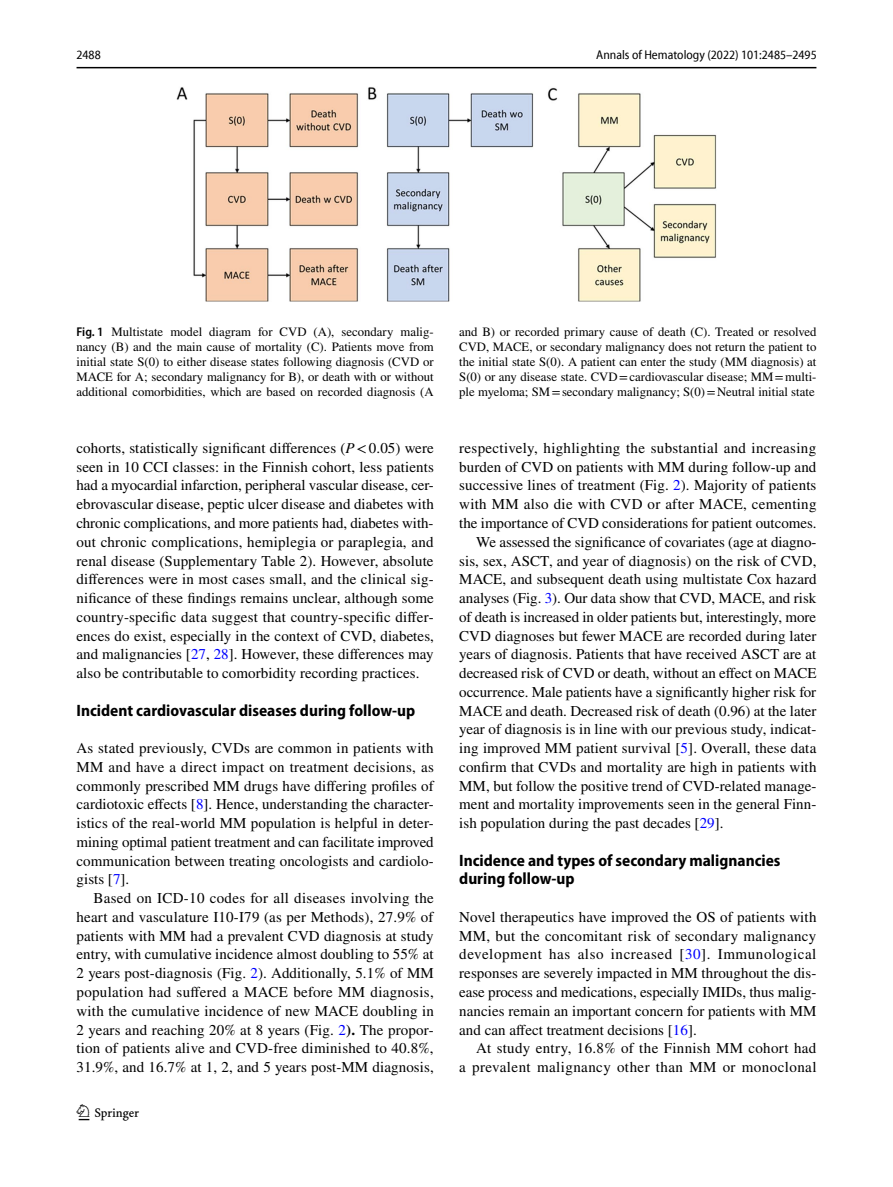
<style>
.page{position:relative;width:893px;height:1187px;background:#fff}
.page>*{position:absolute;margin:0;border:0;box-sizing:border-box;transform-origin:0 0}
.t1{font:22.5px "Springnew Regular 2";color:#000}
.t2{font:700 semi-condensed 16.5px/18.8px "Myriad Pro";color:#000}
.t3{font:15px/18.8px "STIX";letter-spacing:.005em;color:#000;text-align:justify}
.t4{font:15px/18.8px "STIX";letter-spacing:.03em;color:#000;text-align:right}
.t5{font:12.75px/15px "STIX";color:#000;text-align:justify}
.t6{font:semi-condensed 12.75px "Myriad Pro Unic";color:#000}
.s1{font-family:"Myriad Pro";font-weight:600;font-stretch:semi-condensed}
.s2{font-style:italic}
.s3{color:#00f}
.s4{font-weight:700}
</style>
<div class="page">
<hr style="left:77px;top:67px;width:739px;height:1px;background:#000">
<img style="left:176px;top:87px;width:540px;height:214px">
<p class="t6" style="left:77px;top:50px;width:26px">2488</p>
<p class="t6" style="left:596px;top:50px;width:222px">Annals of Hematology (2022) 101:2485–2495</p>
<p class="t5" style="left:77px;top:325px;width:359px"><span class="s1">Fig. 1</span> Multistate model diagram for CVD (A), secondary malig&shy;nancy (B) and the main cause of mortality (C). Patients move from initial state S(0) to either disease states following diagnosis (CVD or MACE for A; secondary malignancy for B), or death with or without additional comorbidities, which are based on recorded diagnosis (A</p>
<p class="t5" style="left:459px;top:325px;width:359px">and B) or recorded primary cause of death (C). Treated or resolved CVD, MACE, or secondary malignancy does not return the patient to the initial state S(0). A patient can enter the study (MM diagnosis) at S(0) or any disease state. CVD=cardiovascular disease; MM=multi&shy;ple myeloma; SM=secondary malignancy; S(0)=Neutral initial state</p>
<p class="t3" style="left:77px;top:439px;width:359px">cohorts, statistically significant differences (<span class="s2">P</span>&lt;0.05) were seen in 10 CCI classes: in the Finnish cohort, less patients had a myocardial infarction, peripheral vascular disease, cer&shy;ebrovascular disease, peptic ulcer disease and diabetes with chronic complications, and more patients had, diabetes with&shy;out chronic complications, hemiplegia or paraplegia, and renal disease (Supplementary Table 2). However, absolute differences were in most cases small, and the clinical sig&shy;nificance of these findings remains unclear, although some country-specific data suggest that country-specific differ&shy;ences do exist, especially in the context of CVD, diabetes, and malignancies [<span class="s3">27</span>, <span class="s3">28</span>]. However, these differences may also be contributable to comorbidity recording practices.</p>
<p class="t2" style="left:77px;top:700px;width:340px">Incident cardiovascular diseases during follow‑up</p>
<p class="t3" style="left:77px;top:739px;width:359px">As stated previously, CVDs are common in patients with MM and have a direct impact on treatment decisions, as commonly prescribed MM drugs have differing profiles of cardiotoxic effects [<span class="s3">8</span>]. Hence, understanding the character&shy;istics of the real-world MM population is helpful in deter&shy;mining optimal patient treatment and can facilitate improved communication between treating oncologists and cardiolo&shy;gists [<span class="s3">7</span>].</p>
<p class="t3" style="left:77px;top:889px;width:359px;text-indent:17px">Based on ICD-10 codes for all diseases involving the heart and vasculature I10-I79 (as per Methods), 27.9% of patients with MM had a prevalent CVD diagnosis at study entry, with cumulative incidence almost doubling to 55% at 2 years post-diagnosis (Fig. <span class="s3">2</span>). Additionally, 5.1% of MM population had suffered a MACE before MM diagnosis, with the cumulative incidence of new MACE doubling in 2 years and reaching 20% at 8 years (Fig. <span class="s3">2</span><span class="s4">).</span> The propor&shy;tion of patients alive and CVD-free diminished to 40.8%, 31.9%, and 16.7% at 1, 2, and 5 years post-MM diagnosis,</p>
<h1 class="t1" style="left:79px;top:1104px;width:62px">1 3</h1>
<p class="t3" style="left:459px;top:439px;width:358px">respectively, highlighting the substantial and increasing</p>
<p class="t3" style="left:459px;top:458px;width:359px">burden of CVD on patients with MM during follow-up and</p>
<p class="t3" style="left:459px;top:477px;width:359px">successive lines of treatment (Fig. <span class="s3">2</span>). Majority of patients</p>
<p class="t3" style="left:459px;top:496px;width:359px">with MM also die with CVD or after MACE, cementing</p>
<p class="t3" style="left:459px;top:514px;width:359px">the importance of CVD considerations for patient outcomes.</p>
<p class="t3" style="left:476px;top:533px;width:342px">We assessed the significance of covariates (age at diagno-</p>
<p class="t3" style="left:459px;top:552px;width:359px">sis, sex, ASCT, and year of diagnosis) on the risk of CVD,</p>
<p class="t3" style="left:459px;top:571px;width:359px">MACE, and subsequent death using multistate Cox hazard</p>
<p class="t3" style="left:459px;top:589px;width:359px">analyses (Fig. <span class="s3">3</span>). Our data show that CVD, MACE, and risk</p>
<p class="t3" style="left:459px;top:608px;width:358px">of death is increased in older patients but, interestingly, more</p>
<p class="t3" style="left:459px;top:627px;width:359px">CVD diagnoses but fewer MACE are recorded during later</p>
<p class="t3" style="left:459px;top:646px;width:359px">years of diagnosis. Patients that have received ASCT are at</p>
<p class="t3" style="left:459px;top:664px;width:359px">decreased risk of CVD or death, without an effect on MACE</p>
<p class="t3" style="left:459px;top:683px;width:358px">occurrence. Male patients have a significantly higher risk for</p>
<p class="t3" style="left:459px;top:702px;width:359px">MACE and death. Decreased risk of death (0.96) at the later</p>
<p class="t3" style="left:459px;top:721px;width:359px">year of diagnosis is in line with our previous study, indicat-</p>
<p class="t3" style="left:459px;top:739px;width:359px">ing improved MM patient survival [<span class="s3">5</span>]. Overall, these data</p>
<p class="t3" style="left:459px;top:758px;width:359px">confirm that CVDs and mortality are high in patients with</p>
<p class="t3" style="left:459px;top:777px;width:359px">MM, but follow the positive trend of CVD-related manage-</p>
<p class="t3" style="left:459px;top:796px;width:359px">ment and mortality improvements seen in the general Finn-</p>
<p class="t3" style="left:459px;top:814px;width:266px">ish population during the past decades [<span class="s3">29</span>].</p>
<p class="t2" style="left:459px;top:850px;width:323px">Incidence and types of secondary malignancies during follow‑up</p>
<p class="t3" style="left:459px;top:908px;width:359px">Novel therapeutics have improved the OS of patients with MM, but the concomitant risk of secondary malignancy development has also increased [<span class="s3">30</span>]. Immunological responses are severely impacted in MM throughout the dis&shy;ease process and medications, especially IMIDs, thus malig&shy;nancies remain an important concern for patients with MM and can affect treatment decisions [<span class="s3">16</span>].</p>
<p class="t4" style="left:459px;top:1039px;width:359px">At study entry, 16.8% of the Finnish MM cohort had<br>a prevalent malignancy other than MM or monoclonal</p>
</div>
